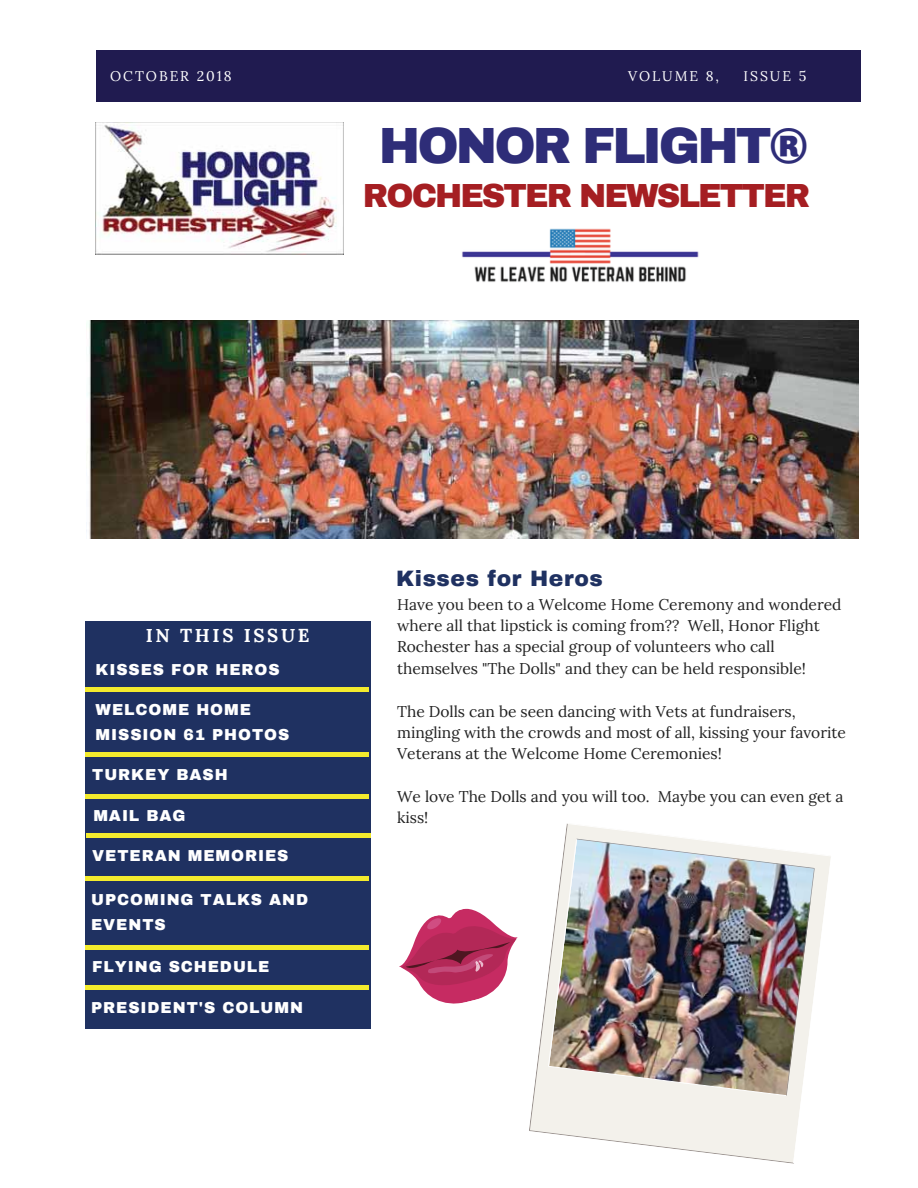
<style>
.page{position:relative;width:918px;height:1188px;background:#fff}
.page>*{position:absolute;margin:0;border:0;box-sizing:border-box;transform-origin:0 0}
.t1{font:900 49.8px "Archivo";letter-spacing:-.06em;color:#2e2d78}
.t2{font:900 32.7px "Archivo";letter-spacing:-.06em;color:#a51e22}
.t3{font:900 21.75px "Archivo";letter-spacing:.03em;color:#1f3161}
.t4{font:700 18.6px "Lora";letter-spacing:.14em;color:#fff}
.t5{font:15.6px/21.3px "Lora";color:#212121}
.t6{font:900 15.6px/24.8px "Archivo";letter-spacing:.06em;color:#fff}
.t7{font:13.95px "Lora";letter-spacing:.14em;color:#fff}
</style>
<div class="page">
<div style="left:96px;top:51px;width:765px;height:51px;background:#201b50"></div>
<div style="left:86px;top:621px;width:285px;height:407px;background:#1f3161"></div>
<img style="left:87px;top:321px;width:771px;height:218px">
<img style="left:96px;top:125px;width:247px;height:129px">
<img style="left:462px;top:228px;width:237px;height:54px">
<div style="left:85px;top:687px;width:29px;height:5px;background:#f4eb2d"></div>
<div style="left:341px;top:687px;width:28px;height:5px;background:#f4eb2d"></div>
<div style="left:113px;top:687px;width:198px;height:5px;background:#f4eb2d"></div>
<div style="left:310px;top:687px;width:31px;height:5px;background:#f4eb2d"></div>
<div style="left:85px;top:752px;width:29px;height:5px;background:#f4eb2d"></div>
<div style="left:341px;top:752px;width:28px;height:5px;background:#f4eb2d"></div>
<div style="left:113px;top:752px;width:198px;height:5px;background:#f4eb2d"></div>
<div style="left:310px;top:752px;width:31px;height:5px;background:#f4eb2d"></div>
<div style="left:86px;top:833px;width:29px;height:5px;background:#f4eb2d"></div>
<div style="left:342px;top:833px;width:28px;height:5px;background:#f4eb2d"></div>
<div style="left:114px;top:833px;width:198px;height:5px;background:#f4eb2d"></div>
<div style="left:311px;top:833px;width:32px;height:5px;background:#f4eb2d"></div>
<div style="left:85px;top:985px;width:29px;height:5px;background:#f4eb2d"></div>
<div style="left:341px;top:985px;width:28px;height:5px;background:#f4eb2d"></div>
<div style="left:113px;top:985px;width:198px;height:5px;background:#f4eb2d"></div>
<div style="left:310px;top:985px;width:31px;height:5px;background:#f4eb2d"></div>
<div style="left:85px;top:945px;width:29px;height:5px;background:#f4eb2d"></div>
<div style="left:341px;top:945px;width:28px;height:5px;background:#f4eb2d"></div>
<div style="left:113px;top:945px;width:198px;height:5px;background:#f4eb2d"></div>
<div style="left:310px;top:945px;width:31px;height:5px;background:#f4eb2d"></div>
<div style="left:85px;top:794px;width:29px;height:5px;background:#f4eb2d"></div>
<div style="left:341px;top:794px;width:28px;height:5px;background:#f4eb2d"></div>
<div style="left:113px;top:794px;width:198px;height:5px;background:#f4eb2d"></div>
<div style="left:310px;top:794px;width:31px;height:5px;background:#f4eb2d"></div>
<img style="left:529px;top:823px;width:302px;height:341px">
<svg style="left:399px;top:908px;width:119px;height:96px"></svg>
<div style="left:85px;top:876px;width:29px;height:5px;background:#f4eb2d"></div>
<div style="left:341px;top:876px;width:28px;height:5px;background:#f4eb2d"></div>
<div style="left:113px;top:876px;width:198px;height:5px;background:#f4eb2d"></div>
<div style="left:310px;top:876px;width:31px;height:5px;background:#f4eb2d"></div>
<p class="t7" style="left:110px;top:67px;width:123px">OCTOBER 2018</p>
<p class="t7" style="left:628px;top:67px;width:93px">VOLUME 8,</p>
<p class="t7" style="left:744px;top:67px;width:64px">ISSUE 5</p>
<h1 class="t1" style="left:379px;top:119px;width:431px">HONOR FLIGHT®</h1>
<h2 class="t2" style="left:363px;top:178px;width:449px">ROCHESTER NEWSLETTER</h2>
<p class="t4" style="left:146px;top:624px;width:165px">IN THIS ISSUE</p>
<p class="t6" style="left:96px;top:657px;width:186px">KISSES FOR HEROS</p>
<p class="t6" style="left:96px;top:697px;width:195px">WELCOME HOME<br>MISSION 61 PHOTOS</p>
<p class="t6" style="left:92px;top:763px;width:137px">TURKEY BASH</p>
<p class="t6" style="left:93px;top:803px;width:94px">MAIL BAG</p>
<p class="t6" style="left:92px;top:844px;width:198px">VETERAN MEMORIES</p>
<p class="t6" style="left:91px;top:888px;width:219px">UPCOMING TALKS AND<br>EVENTS</p>
<p class="t6" style="left:92px;top:954px;width:179px">FLYING SCHEDULE</p>
<p class="t6" style="left:91px;top:996px;width:213px">PRESIDENT'S COLUMN</p>
<h3 class="t3" style="left:396px;top:567px;width:208px">Kisses for Heros</h3>
<p class="t5" style="left:397px;top:593px;width:446px">Have you been to a Welcome Home Ceremony and wondered where all that lipstick is coming from?? Well, Honor Flight Rochester has a special group of volunteers who call themselves "The Dolls" and they can be held responsible!</p>
<p class="t5" style="left:397px;top:700px;width:450px">The Dolls can be seen dancing with Vets at fundraisers, mingling with the crowds and most of all, kissing your favorite<br>Veterans at the Welcome Home Ceremonies!</p>
<p class="t5" style="left:397px;top:786px;width:448px">We love The Dolls and you will too. Maybe you can even get a kiss!</p>
</div>
